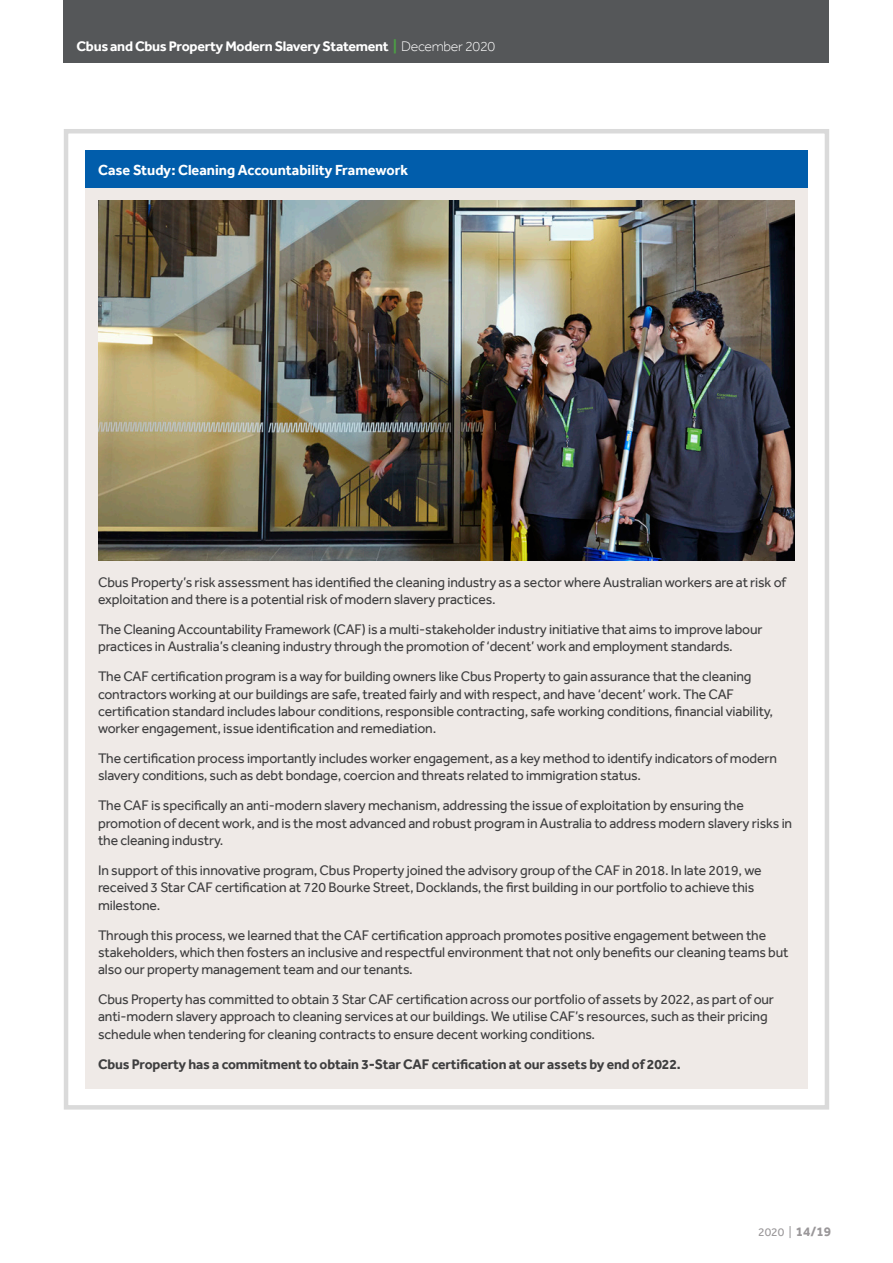
<style>
.page{position:relative;width:893px;height:1263px;background:#fff}
.page>*{position:absolute;margin:0;border:0;box-sizing:border-box;transform-origin:0 0}
.HB__Diagram_text{font:700 15px "Effra";color:#fff}
.t1{font:14.25px/17.2px "Effra";letter-spacing:-.01em;color:#3e3e3f}
.t2{font:700 14.25px "Effra";letter-spacing:-.01em;color:#3e3e3f}
.t3{font:700 14.25px "Effra";letter-spacing:-.02em;color:#fff}
.t4{font:12px "Effra";color:#9a9799}
.s1{color:#4c9e45}
.s2{font-weight:300}
.s3{font-weight:700;font-size:13.5px}
</style>
<div class="page">
<div style="left:64px;top:0;width:765px;height:63px;background:#555759"></div>
<div style="left:85px;top:150px;width:723px;height:38px;background:#015dab"></div>
<div style="left:85px;top:188px;width:723px;height:900px;background:#efeae7"></div>
<img style="left:98px;top:201px;width:697px;height:360px">
<div style="left:64px;top:129px;width:765px;height:980px;border:4px solid #dadada"></div>
<p class="t3" style="left:77px;top:38px;width:420px">Cbus and Cbus Property Modern Slavery Statement <span class="s1">|</span> <span class="s2">December 2020</span></p>
<p class="HB__Diagram_text" style="left:98px;top:161px;width:312px">Case Study: Cleaning Accountability Framework</p>
<p class="t1" style="left:98px;top:573px;width:690px">Cbus Property’s risk assessment has identified the cleaning industry as a sector where Australian workers are at risk of exploitation and there is a potential risk of modern slavery practices.</p>
<p class="t1" style="left:98px;top:621px;width:666px">The Cleaning Accountability Framework (CAF) is a multi-stakeholder industry initiative that aims to improve labour practices in Australia’s cleaning industry through the promotion of ‘decent’ work and employment standards.</p>
<p class="t1" style="left:98px;top:668px;width:676px">The CAF certification program is a way for building owners like Cbus Property to gain assurance that the cleaning contractors working at our buildings are safe, treated fairly and with respect, and have ‘decent’ work. The CAF certification standard includes labour conditions, responsible contracting, safe working conditions, financial viability, worker engagement, issue identification and remediation.</p>
<p class="t1" style="left:98px;top:750px;width:680px">The certification process importantly includes worker engagement, as a key method to identify indicators of modern slavery conditions, such as debt bondage, coercion and threats related to immigration status.</p>
<p class="t1" style="left:98px;top:797px;width:696px">The CAF is specifically an anti-modern slavery mechanism, addressing the issue of exploitation by ensuring the promotion of decent work, and is the most advanced and robust program in Australia to address modern slavery risks in the cleaning industry.</p>
<p class="t1" style="left:98px;top:861px;width:665px">In support of this innovative program, Cbus Property joined the advisory group of the CAF in 2018. In late 2019, we received 3 Star CAF certification at 720 Bourke Street, Docklands, the first building in our portfolio to achieve this milestone.</p>
<p class="t1" style="left:98px;top:926px;width:692px">Through this process, we learned that the CAF certification approach promotes positive engagement between the stakeholders, which then fosters an inclusive and respectful environment that not only benefits our cleaning teams but also our property management team and our tenants.</p>
<p class="t1" style="left:98px;top:990px;width:677px">Cbus Property has committed to obtain 3 Star CAF certification across our portfolio of assets by 2022, as part of our anti-modern slavery approach to cleaning services at our buildings. We utilise CAF’s resources, such as their pricing schedule when tendering for cleaning contracts to ensure decent working conditions.</p>
<p class="t2" style="left:98px;top:1055px;width:584px">Cbus Property has a commitment to obtain 3-Star CAF certification at our assets by end of 2022.</p>
<p class="t4" style="left:758px;top:1224px;width:75px">2020 | <span class="s3">14/19</span></p>
</div>
